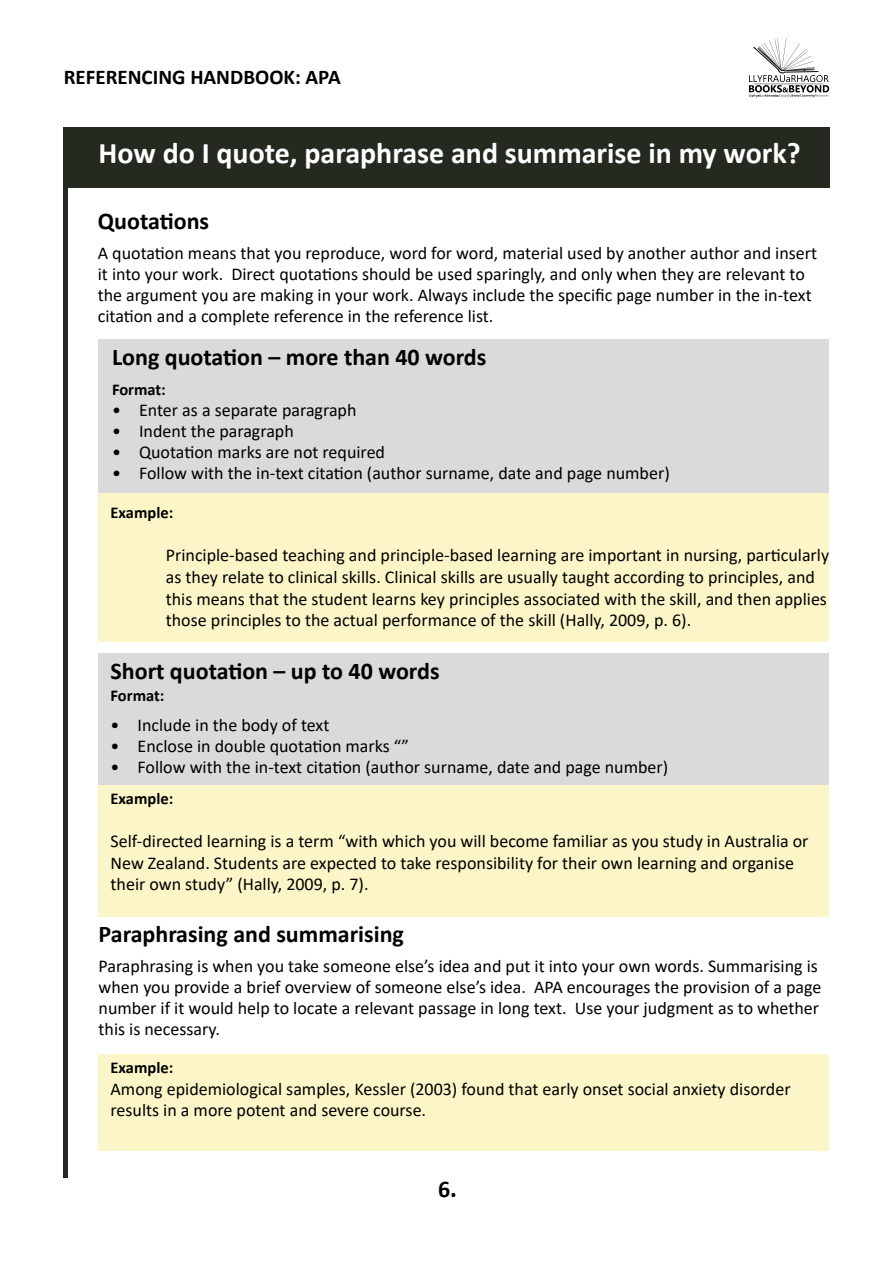
<style>
.page{position:relative;width:893px;height:1263px;background:#fff}
.page>*{position:absolute;margin:0;border:0;box-sizing:border-box;transform-origin:0 0}
.t1{font:700 30px "Calibri";color:#fff}
.t2{font:700 24px "Calibri";color:#000}
.t3{font:700 21px "Calibri";color:#000}
.t4{font:18px/21px "Calibri";color:#000}
.t5{font:700 16.5px "Calibri";color:#000}
.s1{font-size:25.5px}
</style>
<div class="page">
<hr style="left:64px;top:128px;width:4px;height:1050px;background:#252a20">
<div style="left:67px;top:128px;width:762px;height:60px;background:#252a20"></div>
<svg style="left:749px;top:38px;width:80px;height:60px"></svg>
<div style="left:99px;top:339px;width:730px;height:158px;background:#dbd9db"></div>
<div style="left:99px;top:493px;width:730px;height:148px;background:#fbf5c7"></div>
<div style="left:99px;top:653px;width:730px;height:131px;background:#dbd9db"></div>
<div style="left:98px;top:784px;width:730px;height:132px;background:#fbf5c7"></div>
<div style="left:99px;top:1054px;width:730px;height:96px;background:#fbf5c7"></div>
<p class="t3" style="left:64px;top:62px;width:278px">REFERENCING HANDBOOK: APA</p>
<h1 class="t1" style="left:99px;top:132px;width:704px">How do I quote, paraphrase and summarise in my work?</h1>
<h2 class="t2" style="left:98px;top:204px;width:113px">Quotations</h2>
<p class="t4" style="left:98px;top:242px;width:721px">A quotation means that you reproduce, word for word, material used by another author and insert it into your work. Direct quotations should be used sparingly, and only when they are relevant to the argument you are making in your work. Always include the specific page number in the in-text citation and a complete reference in the reference list.</p>
<h2 class="t2" style="left:112px;top:340px;width:376px">Long quotation – more than 40 words</h2>
<p class="t5" style="left:112px;top:377px;width:55px">Format:</p>
<p class="t4" style="left:112px;top:399px;width:246px">• Enter as a separate paragraph</p>
<p class="t4" style="left:112px;top:420px;width:183px">• Indent the paragraph</p>
<p class="t4" style="left:112px;top:441px;width:275px">• Quotation marks are not required</p>
<p class="t4" style="left:112px;top:462px;width:559px">• Follow with the in-text citation (author surname, date and page number)</p>
<p class="t5" style="left:111px;top:501px;width:64px">Example:</p>
<p class="t4" style="left:166px;top:544px;width:665px;line-height:21.6px">Principle-based teaching and principle-based learning are important in nursing, particularly as they relate to clinical skills. Clinical skills are usually taught according to principles, and this means that the student learns key principles associated with the skill, and then applies those principles to the actual performance of the skill (Hally, 2009, p. 6).</p>
<h2 class="t2" style="left:111px;top:654px;width:331px">Short quotation – up to 40 words</h2>
<p class="t5" style="left:111px;top:684px;width:55px">Format:</p>
<p class="t4" style="left:111px;top:714px;width:220px">• Include in the body of text</p>
<p class="t4" style="left:111px;top:735px;width:300px">• Enclose in double quotation marks “”</p>
<p class="t4" style="left:111px;top:756px;width:559px">• Follow with the in-text citation (author surname, date and page number)</p>
<p class="t5" style="left:111px;top:787px;width:64px">Example:</p>
<p class="t4" style="left:111px;top:830px;width:699px;line-height:21.6px">Self-directed learning is a term “with which you will become familiar as you study in Australia or<br>New Zealand. Students are expected to take responsibility for their own learning and organise their own study” (Hally, 2009, p. 7).</p>
<h2 class="t2" style="left:99px;top:917px;width:307px">Paraphrasing and summarising</h2>
<p class="t4" style="left:99px;top:955px;width:724px">Paraphrasing is when you take someone else’s idea and put it into your own words. Summarising is when you provide a brief overview of someone else’s idea. APA encourages the provision of a page number if it would help to locate a relevant passage in long text. Use your judgment as to whether this is necessary.</p>
<p class="t5" style="left:111px;top:1056px;width:64px">Example:</p>
<p class="t4" style="left:111px;top:1078px;width:682px;line-height:21.6px">Among epidemiological samples, Kessler (2003) found that early onset social anxiety disorder results in a more potent and severe course.</p>
<h2 class="t2" style="left:438px;top:1172px;width:20px">6<span class="s1">.</span></h2>
</div>
